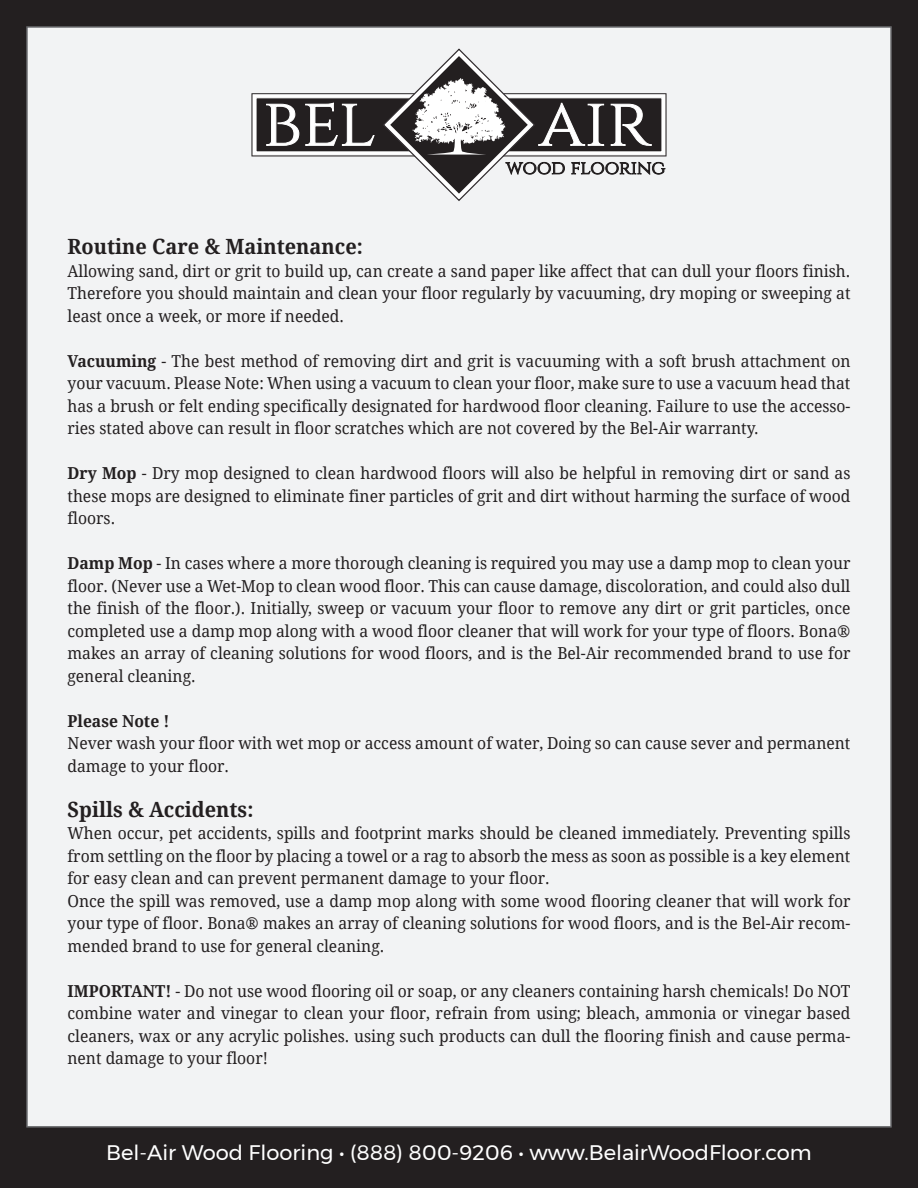
<style>
.page{position:relative;width:918px;height:1188px;background:#231f20}
.page>*{position:absolute;margin:0;border:0;box-sizing:border-box;transform-origin:0 0}
.t1{font:21px "Montserrat";color:#fff}
.t2{font:700 21px "Droid Serif";color:#231f20;scale:.95 1}
.t3{font:16.5px/22.5px "Droid Serif";color:#231f20;text-align:justify;scale:.95 1}
.t4{font:700 16.5px "Droid Serif";color:#231f20;scale:.95 1}
.s1{font-weight:700}
</style>
<div class="page">
<div style="left:26px;top:26px;width:866px;height:1102px;background:#f2f3f4;border:1px solid #6c6d70"></div>
<svg style="left:253px;top:48px;width:413px;height:153px"></svg>
<p class="t2" style="left:68px;top:235px;width:312px">Routine Care &amp; Maintenance:</p>
<p class="t3" style="left:68px;top:260px;width:826px">Allowing sand, dirt or grit to build up, can create a sand paper like affect that can dull your floors finish.<br>Therefore you should maintain and clean your floor regularly by vacuuming, dry moping or sweeping at least once a week, or more if needed.</p>
<p class="t3" style="left:68px;top:350px;width:826px"><span class="s1">Vacuuming</span> - The best method of removing dirt and grit is vacuuming with a soft brush attachment on your vacuum. Please Note: When using a vacuum to clean your floor, make sure to use a vacuum head that has a brush or felt ending specifically designated for hardwood floor cleaning. Failure to use the accesso&shy;ries stated above can result in floor scratches which are not covered by the Bel-Air warranty.</p>
<p class="t3" style="left:68px;top:462px;width:826px"><span class="s1">Dry Mop</span> - Dry mop designed to clean hardwood floors will also be helpful in removing dirt or sand as these mops are designed to eliminate finer particles of grit and dirt without harming the surface of wood floors.</p>
<p class="t3" style="left:68px;top:552px;width:826px"><span class="s1">Damp Mop</span> - In cases where a more thorough cleaning is required you may use a damp mop to clean your floor. (Never use a Wet-Mop to clean wood floor. This can cause damage, discoloration, and could also dull the finish of the floor.). Initially, sweep or vacuum your floor to remove any dirt or grit particles, once completed use a damp mop along with a wood floor cleaner that will work for your type of floors. Bona® makes an array of cleaning solutions for wood floors, and is the Bel-Air recommended brand to use for general cleaning.</p>
<p class="t4" style="left:68px;top:711px;width:109px">Please Note !</p>
<p class="t3" style="left:68px;top:732px;width:826px">Never wash your floor with wet mop or access amount of water, Doing so can cause sever and permanent damage to your floor.</p>
<p class="t2" style="left:68px;top:797px;width:197px">Spills &amp; Accidents:</p>
<p class="t3" style="left:68px;top:822px;width:826px;text-align:left">When occur, pet accidents, spills and footprint marks should be cleaned immediately. Preventing spills from settling on the floor by placing a towel or a rag to absorb the mess as soon as possible is a key element for easy clean and can prevent permanent damage to your floor.<br>Once the spill was removed, use a damp mop along with some wood flooring cleaner that will work for your type of floor. Bona® makes an array of cleaning solutions for wood floors, and is the Bel-Air recom&shy;mended brand to use for general cleaning.</p>
<p class="t3" style="left:68px;top:980px;width:826px"><span class="s1">IMPORTANT!</span> - Do not use wood flooring oil or soap, or any cleaners containing harsh chemicals! Do NOT combine water and vinegar to clean your floor, refrain from using; bleach, ammonia or vinegar based cleaners, wax or any acrylic polishes. using such products can dull the flooring finish and cause perma&shy;nent damage to your floor!</p>
<p class="t1" style="left:106px;top:1136px;width:707px">Bel-Air Wood Flooring • (888) 800-9206 • www.BelairWoodFloor.com</p>
</div>
